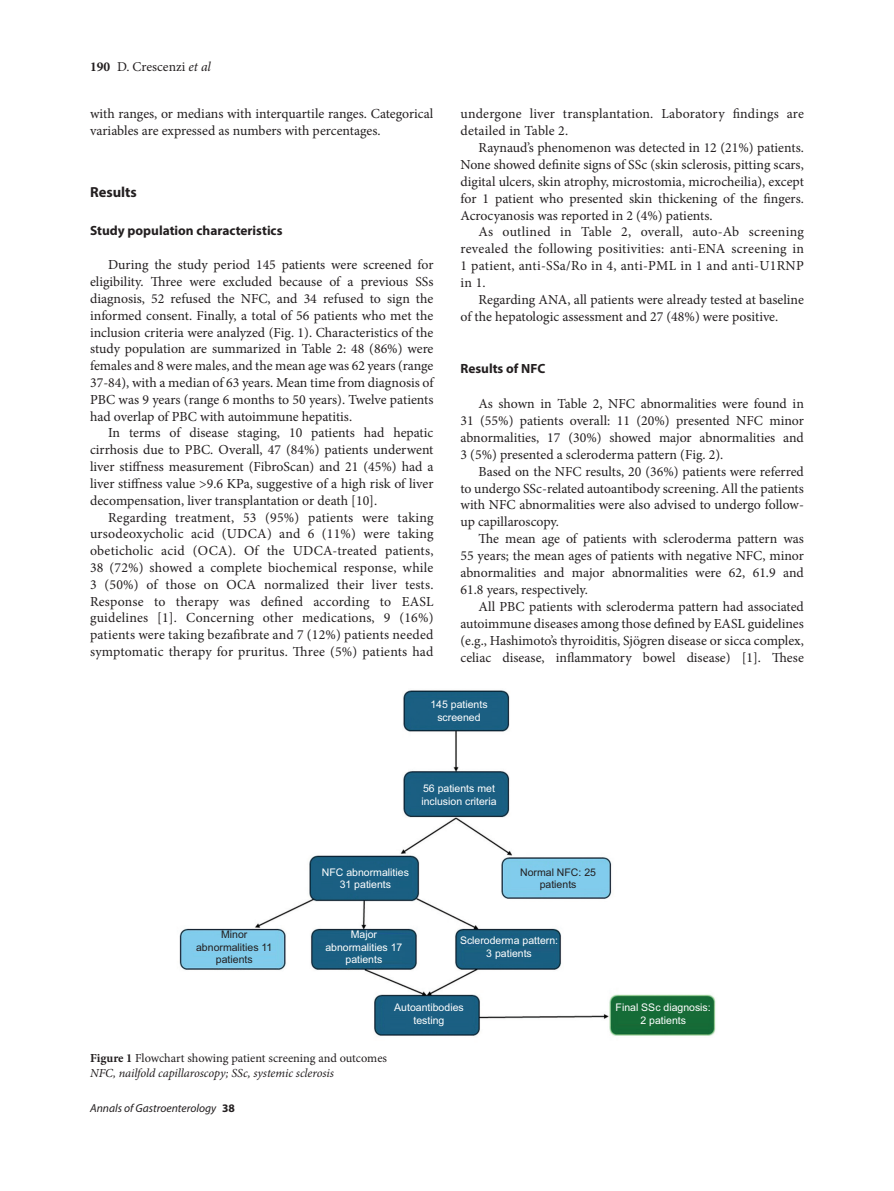
<style>
.page{position:relative;width:894px;height:1191px;background:#fff}
.page>*{position:absolute;margin:0;border:0;box-sizing:border-box;transform-origin:0 0}
.t1{font:700 14.55px "Myriad Pro";color:#231f20}
.TX{font:13.8px/16.8px "Minion Pro";color:#231f20;text-align:justify}
.t2{font:13.5px "Minion Pro";color:#231f20}
.H2_Above_H1{font:700 13.35px "Myriad Pro";color:#231f20}
.FGC{font:12.3px "Minion Pro";letter-spacing:-.005em;color:#231f20}
.FGC-2{font:italic 12.3px "Minion Pro";letter-spacing:-.005em;color:#231f20}
.t3{font:italic 11.55px "Myriad Pro";color:#231f20}
.t4{font:10.5px/12.6px "Arial";color:#fff;text-align:center}
.t5{font:10.5px/12.6px "Arial";color:#231f20;text-align:center}
.s1{font-weight:700}
.s2{font-style:italic}
.s3{font-weight:700;font-style:normal}
</style>
<div class="page">
<img style="left:179px;top:690px;width:537px;height:346px">
<p class="t2" style="left:90px;top:57px;width:122px"><span class="s1">190</span> D. Crescenzi <span class="s2">et al</span></p>
<p class="TX" style="left:460px;top:105px;width:345px">undergone liver transplantation. Laboratory findings are detailed in Table 2.</p>
<p class="TX" style="left:460px;top:139px;width:345px;text-indent:18px">Raynaud’s phenomenon was detected in 12 (21%) patients.<br>None showed definite signs of SSc (skin sclerosis, pitting scars, digital ulcers, skin atrophy, microstomia, microcheilia), except for 1 patient who presented skin thickening of the fingers.<br>Acrocyanosis was reported in 2 (4%) patients.</p>
<p class="TX" style="left:460px;top:223px;width:345px;text-indent:18px">As outlined in Table 2, overall, auto-Ab screening revealed the following positivities: anti-ENA screening in 1 patient, anti-SSa/Ro in 4, anti-PML in 1 and anti-U1RNP in 1.</p>
<p class="TX" style="left:460px;top:291px;width:345px;text-indent:18px">Regarding ANA, all patients were already tested at baseline of the hepatologic assessment and 27 (48%) were positive.</p>
<h2 class="H2_Above_H1" style="left:460px;top:360px;width:86px">Results of NFC</h2>
<p class="TX" style="left:460px;top:395px;width:345px;text-indent:18px">As shown in Table 2, NFC abnormalities were found in 31 (55%) patients overall: 11 (20%) presented NFC minor abnormalities, 17 (30%) showed major abnormalities and 3 (5%) presented a scleroderma pattern (Fig. 2).</p>
<p class="TX" style="left:460px;top:463px;width:345px;text-indent:18px">Based on the NFC results, 20 (36%) patients were referred to undergo SSc-related autoantibody screening. All the patients with NFC abnormalities were also advised to undergo follow&shy;up capillaroscopy.</p>
<p class="TX" style="left:460px;top:530px;width:345px;text-indent:18px">The mean age of patients with scleroderma pattern was 55 years; the mean ages of patients with negative NFC, minor abnormalities and major abnormalities were 62, 61.9 and 61.8 years, respectively.</p>
<p class="TX" style="left:460px;top:598px;width:345px;text-indent:18px">All PBC patients with scleroderma pattern had associated autoimmune diseases among those defined by EASL guidelines (e.g., Hashimoto’s thyroiditis, Sjögren disease or sicca complex, celiac disease, inflammatory bowel disease) [1]. These</p>
<p class="t4" style="left:430px;top:698px;width:59px">145 patients screened</p>
<p class="TX" style="left:90px;top:105px;width:345px">with ranges, or medians with interquartile ranges. Categorical variables are expressed as numbers with percentages.</p>
<h1 class="t1" style="left:90px;top:183px;width:48px">Results</h1>
<p class="H2_Above_H1" style="left:90px;top:221px;width:194px">Study population characteristics</p>
<p class="TX" style="left:90px;top:256px;width:345px;text-indent:18px">During the study period 145 patients were screened for eligibility. Three were excluded because of a previous SSs diagnosis, 52 refused the NFC, and 34 refused to sign the informed consent. Finally, a total of 56 patients who met the inclusion criteria were analyzed (Fig. 1). Characteristics of the study population are summarized in Table 2: 48 (86%) were females and 8 were males, and the mean age was 62 years (range 37-84), with a median of 63 years. Mean time from diagnosis of PBC was 9 years (range 6 months to 50 years). Twelve patients had overlap of PBC with autoimmune hepatitis.</p>
<p class="TX" style="left:90px;top:424px;width:345px;text-indent:18px">In terms of disease staging, 10 patients had hepatic cirrhosis due to PBC. Overall, 47 (84%) patients underwent liver stiffness measurement (FibroScan) and 21 (45%) had a liver stiffness value &gt;9.6 KPa, suggestive of a high risk of liver decompensation, liver transplantation or death [10].</p>
<p class="TX" style="left:90px;top:508px;width:345px;text-indent:18px">Regarding treatment, 53 (95%) patients were taking ursodeoxycholic acid (UDCA) and 6 (11%) were taking obeticholic acid (OCA). Of the UDCA-treated patients, 38 (72%) showed a complete biochemical response, while 3 (50%) of those on OCA normalized their liver tests.<br>Response to therapy was defined according to EASL guidelines [1]. Concerning other medications, 9 (16%) patients were taking bezafibrate and 7 (12%) patients needed symptomatic therapy for pruritus. Three (5%) patients had</p>
<p class="t4" style="left:421px;top:782px;width:77px;text-align:left">56 patients met inclusion criteria</p>
<p class="t4" style="left:322px;top:865px;width:88px">NFC abnormalities<br>31 patients</p>
<p class="t5" style="left:520px;top:865px;width:77px">Normal NFC: 25 patients</p>
<p class="t5" style="left:196px;top:928px;width:78px">Minor abnormalities 11 patients</p>
<p class="t4" style="left:325px;top:928px;width:79px">Major abnormalities 17 patients</p>
<p class="t4" style="left:460px;top:934px;width:100px">Scleroderma pattern:<br>3 patients</p>
<p class="t4" style="left:394px;top:1001px;width:71px">Autoantibodies testing</p>
<p class="t4" style="left:615px;top:1001px;width:97px">Final SSc diagnosis:<br>2 patients</p>
<p class="FGC" style="left:90px;top:1049px;width:298px"><span class="s1">Figure 1</span> Flowchart showing patient screening and outcomes</p>
<p class="FGC-2" style="left:90px;top:1064px;width:245px">NFC, nailfold capillaroscopy; SSc, systemic sclerosis</p>
<p class="t3" style="left:90px;top:1101px;width:146px">Annals of Gastroenterology <span class="s3">38</span></p>
</div>
